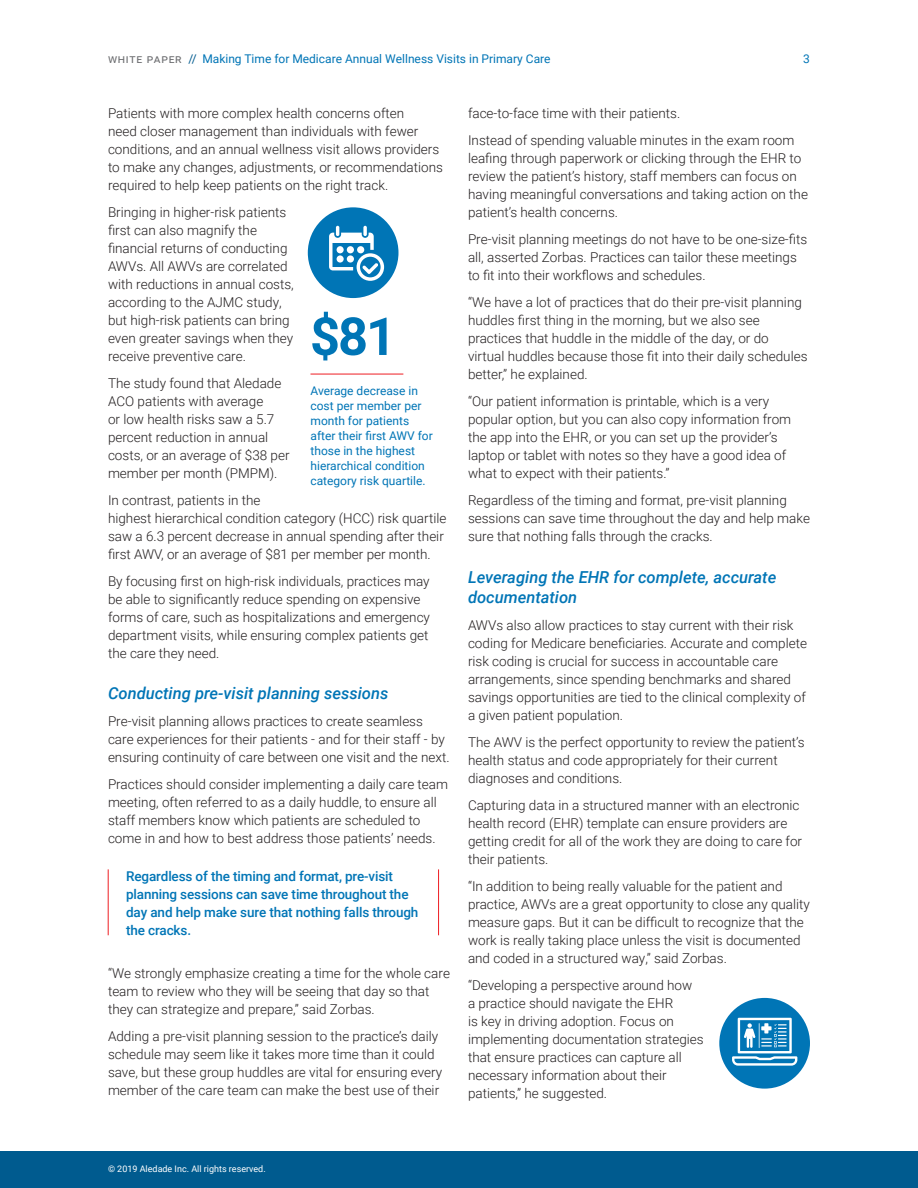
<style>
.page{position:relative;width:918px;height:1188px;background:#fff}
.page>*{position:absolute;margin:0;border:0;box-sizing:border-box;transform-origin:0 0}
.t1{font:700 52.5px "Roboto";color:#0075b6}
.t2{font:italic 500 16.5px/19.5px "Roboto";color:#0075b6}
.t3{font:300 13.5px/18px "Roboto";color:#231f20}
.t4{font:500 13.5px/18px "Roboto";letter-spacing:-.01em;color:#0075b6}
.t5{font:12px/15px "Roboto";color:#0075b6}
.t6{font:9px "Roboto";color:#fff}
.s1{color:#6c6d70}
.s2{color:#005b8f}
</style>
<div class="page">
<div style="left:0;top:1151px;width:918px;height:37px;background:#005b8f"></div>
<div style="left:719px;top:998px;width:91px;height:91px;background:#0075b6;border-radius:50%"></div>
<svg style="left:732px;top:1018px;width:65px;height:48px"></svg>
<hr style="left:108px;top:869px;width:1px;height:66px;background:#ee1d23">
<hr style="left:438px;top:869px;width:1px;height:66px;background:#ee1d23">
<div style="left:308px;top:207px;width:90px;height:91px;background:#0075b6;border-radius:50%"></div>
<svg style="left:329px;top:226px;width:55px;height:55px"></svg>
<hr style="left:310px;top:374px;width:93px;height:1px;background:#ee1d23">
<p class="t5" style="left:108px;top:51px;width:444px"><span class="s1">white paper</span> <span class="s2">//</span> Making Time for Medicare Annual Wellness Visits in Primary Care</p>
<p class="t5" style="left:803px;top:51px;width:8px">3</p>
<p class="t3" style="left:108px;top:104px;width:337px">Patients with more complex health concerns often<br>need closer management than individuals with fewer conditions, and an annual wellness visit allows providers to make any changes, adjustments, or recommendations required to help keep patients on the right track.</p>
<p class="t3" style="left:108px;top:203px;width:187px">Bringing in higher-risk patients first can also magnify the financial returns of conducting<br>AWVs. All AWVs are correlated with reductions in annual costs, according to the AJMC study, but high-risk patients can bring even greater savings when they receive preventive care.</p>
<p class="t3" style="left:108px;top:374px;width:183px">The study found that Aledade<br>ACO patients with average<br>or low health risks saw a 5.7 percent reduction in annual costs, or an average of $38 per member per month (PMPM).</p>
<p class="t3" style="left:108px;top:491px;width:340px">In contrast, patients in the<br>highest hierarchical condition category (HCC) risk quartile saw a 6.3 percent decrease in annual spending after their first AWV, or an average of $81 per member per month.</p>
<p class="t3" style="left:108px;top:572px;width:324px">By focusing first on high-risk individuals, practices may be able to significantly reduce spending on expensive forms of care, such as hospitalizations and emergency department visits, while ensuring complex patients get the care they need.</p>
<p class="t2" style="left:108px;top:682px;width:282px">Conducting pre-visit planning sessions</p>
<p class="t3" style="left:108px;top:711px;width:343px">Pre-visit planning allows practices to create seamless care experiences for their patients - and for their staff - by ensuring continuity of care between one visit and the next.</p>
<p class="t3" style="left:108px;top:774px;width:342px">Practices should consider implementing a daily care team meeting, often referred to as a daily huddle, to ensure all staff members know which patients are scheduled to come in and how to best address those patients’ needs.</p>
<p class="t1" style="left:310px;top:300px;width:88px">$81</p>
<p class="t5" style="left:310px;top:383px;width:124px">Average decrease in cost per member per month for patients after their first AWV for those in the highest hierarchical condition category risk quartile.</p>
<p class="t4" style="left:126px;top:866px;width:294px">Regardless of the timing and format, pre-visit planning sessions can save time throughout the day and help make sure that nothing falls through the cracks.</p>
<p class="t3" style="left:108px;top:963px;width:343px">“We strongly emphasize creating a time for the whole care team to review who they will be seeing that day so that they can strategize and prepare,” said Zorbas.</p>
<p class="t3" style="left:108px;top:1026px;width:336px">Adding a pre-visit planning session to the practice’s daily schedule may seem like it takes more time than it could save, but these group huddles are vital for ensuring every member of the care team can make the best use of their</p>
<p class="t3" style="left:468px;top:104px;width:214px">face-to-face time with their patients.</p>
<p class="t3" style="left:468px;top:131px;width:341px">Instead of spending valuable minutes in the exam room leafing through paperwork or clicking through the EHR to review the patient’s history, staff members can focus on having meaningful conversations and taking action on the patient’s health concerns.</p>
<p class="t3" style="left:468px;top:230px;width:341px">Pre-visit planning meetings do not have to be one-size-fits all, asserted Zorbas. Practices can tailor these meetings to fit into their workflows and schedules.</p>
<p class="t3" style="left:468px;top:293px;width:341px">“We have a lot of practices that do their pre-visit planning huddles first thing in the morning, but we also see practices that huddle in the middle of the day, or do virtual huddles because those fit into their daily schedules better,” he explained.</p>
<p class="t3" style="left:468px;top:392px;width:325px">“Our patient information is printable, which is a very popular option, but you can also copy information from the app into the EHR, or you can set up the provider’s laptop or tablet with notes so they have a good idea of what to expect with their patients.”</p>
<p class="t3" style="left:468px;top:491px;width:344px">Regardless of the timing and format, pre-visit planning sessions can save time throughout the day and help make sure that nothing falls through the cracks.</p>
<p class="t2" style="left:468px;top:567px;width:310px">Leveraging the EHR for complete, accurate documentation</p>
<p class="t3" style="left:468px;top:615px;width:341px">AWVs also allow practices to stay current with their risk coding for Medicare beneficiaries. Accurate and complete risk coding is crucial for success in accountable care arrangements, since spending benchmarks and shared savings opportunities are tied to the clinical complexity of a given patient population.</p>
<p class="t3" style="left:468px;top:732px;width:338px">The AWV is the perfect opportunity to review the patient’s health status and code appropriately for their current diagnoses and conditions.</p>
<p class="t3" style="left:468px;top:795px;width:336px">Capturing data in a structured manner with an electronic health record (EHR) template can ensure providers are getting credit for all of the work they are doing to care for their patients.</p>
<p class="t3" style="left:468px;top:876px;width:343px">“In addition to being really valuable for the patient and practice, AWVs are a great opportunity to close any quality measure gaps. But it can be difficult to recognize that the work is really taking place unless the visit is documented and coded in a structured way,” said Zorbas.</p>
<p class="t3" style="left:468px;top:975px;width:237px">“Developing a perspective around how<br>a practice should navigate the EHR<br>is key in driving adoption. Focus on implementing documentation strategies that ensure practices can capture all necessary information about their patients,” he suggested.</p>
<p class="t6" style="left:108px;top:1162px;width:159px">© 2019 Aledade Inc. All rights reserved.</p>
</div>
